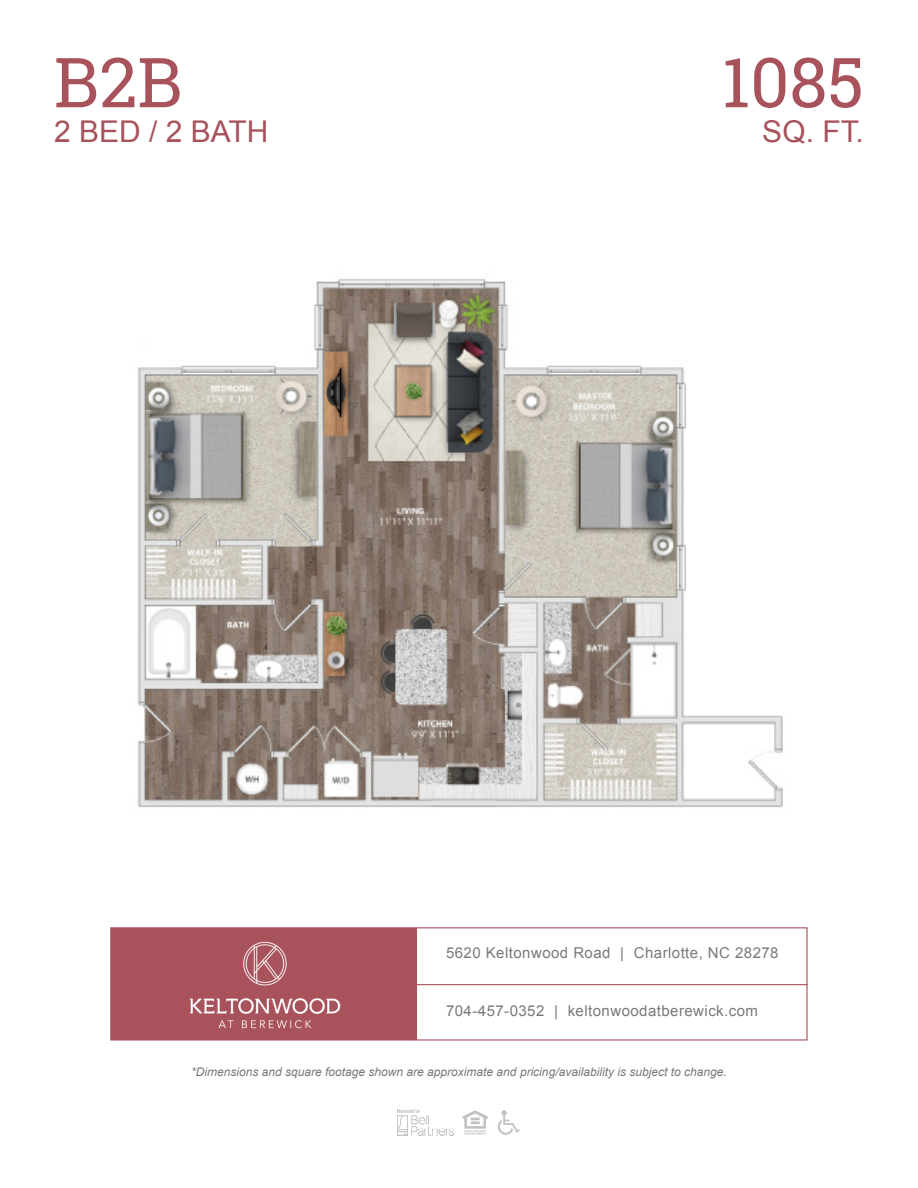
<style>
.page{position:relative;width:918px;height:1188px;background:#fff}
.page>*{position:absolute;margin:0;border:0;box-sizing:border-box;transform-origin:0 0}
.Sq_Ft_-_NUMBER{font:69px "Roboto Slab";color:#a8525b}
.NAME_Sans_Serif{font:69px "Roboto Slab";color:#a8525b}
.Floorplan_Details{font:30px "Arial";color:#a8525b}
.Sq_Ft-_Text{font:30px "Arial";color:#a8525b}
.t1{font:15px "Arial";letter-spacing:.03em;color:#7a787d}
.t2{font:italic 12px "Arial";color:#7a787d}
</style>
<div class="page">
<div style="left:110px;top:927px;width:698px;height:114px;border:1px solid #a8525b"></div>
<hr style="left:415px;top:984px;width:393px;height:1px;background:#a8525b">
<div style="left:111px;top:928px;width:305px;height:112px;background:#a8525b"></div>
<img style="left:189px;top:941px;width:151px;height:88px">
<svg style="left:462px;top:1110px;width:26px;height:25px"></svg>
<svg style="left:498px;top:1110px;width:22px;height:25px"></svg>
<img style="left:398px;top:1109px;width:56px;height:27px">
<img style="left:137px;top:278px;width:646px;height:530px">
<p class="NAME_Sans_Serif" style="left:54px;top:35px;width:130px">B2B</p>
<p class="Sq_Ft_-_NUMBER" style="left:722px;top:35px;width:144px">1085</p>
<p class="Floorplan_Details" style="left:54px;top:112px;width:216px">2 BED / 2 BATH</p>
<p class="Sq_Ft-_Text" style="left:762px;top:112px;width:103px">SQ. FT.</p>
<p class="t1" style="left:446px;top:942px;width:334px">5620 Keltonwood Road | Charlotte, NC 28278</p>
<p class="t1" style="left:446px;top:1001px;width:314px">704-457-0352 | keltonwoodatberewick.com</p>
<p class="t2" style="left:191px;top:1064px;width:537px">*Dimensions and square footage shown are approximate and pricing/availability is subject to change.</p>
</div>
